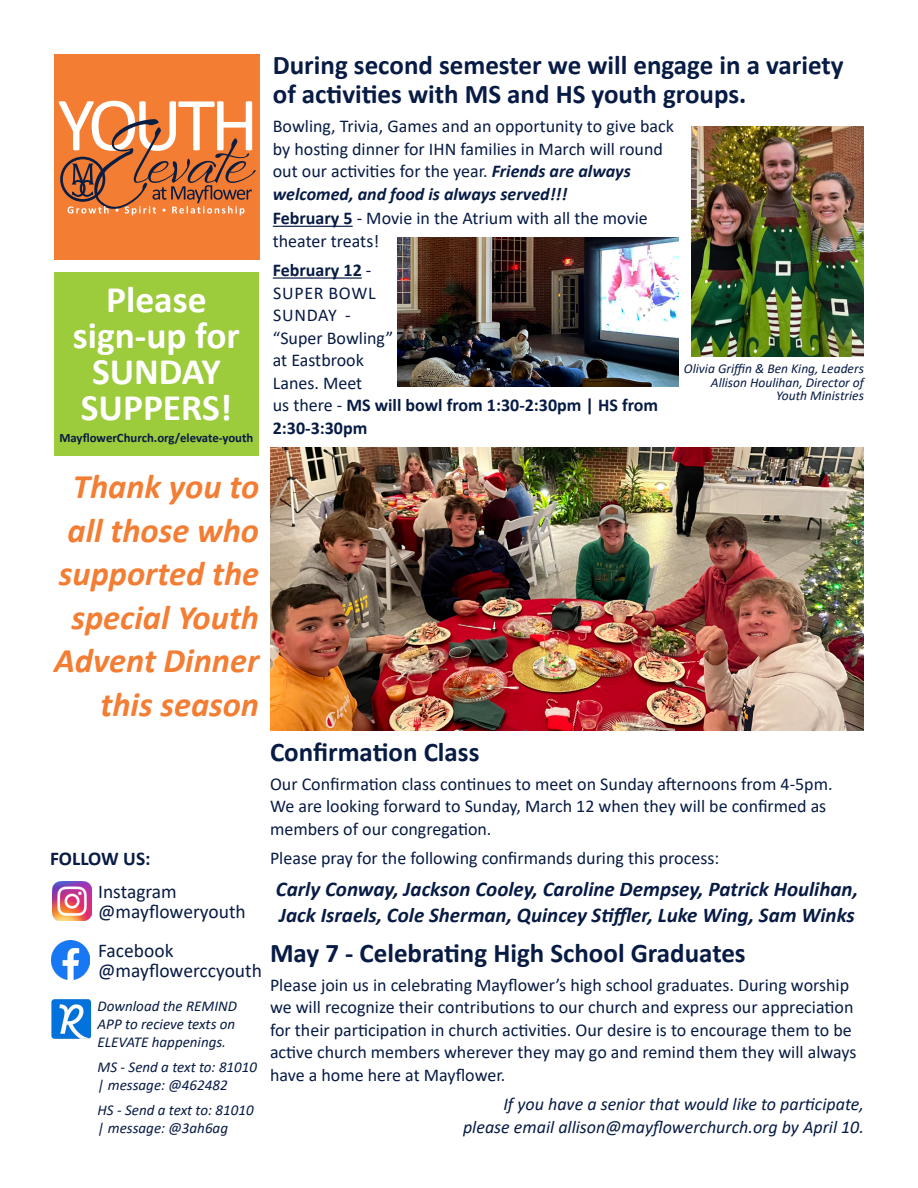
<style>
.page{position:relative;width:918px;height:1188px;background:#fff}
.page>*{position:absolute;margin:0;border:0;box-sizing:border-box;transform-origin:0 0}
.SO-Text1{font:700 37.5px/36px "Calibri";color:#fff;text-align:center}
.SO-Foot_Caption{font:italic 700 34.5px/43.5px "Calibri";color:#f37d33;text-align:right}
.SO-BoldSub_18{font:700 27px/28.5px "Calibri";color:#071b44}
.SO-Text1-2{font:italic 700 21px/25.5px "Calibri";color:#071b44}
.SO-Bold_Sub_13B{font:19.5px/19.5px "Calibri";color:#071b44}
.SO-Bold_Sub_13B-2{font:700 19.5px "Calibri";letter-spacing:-.005em;color:#071b44}
.SO-Text1-3{font:18px/22.5px "Calibri";color:#071b44}
.SO-Text1-4{font:italic 18px/22.5px "Calibri";color:#071b44;text-align:right}
.SO-Foot_Caption-2{font:italic 15px/18px "Calibri";color:#071b44}
.SO-Foot_Caption-3{font:italic 13.5px/13.5px "Calibri";color:#071b44;text-align:right}
.SO-Foot_Caption-4{font:700 12.75px "Calibri";color:#071b44}
.s1{font-weight:700;font-style:italic}
.s2{font-weight:700}
</style>
<div class="page">
<div style="left:55px;top:272px;width:204px;height:184px;background:#9ccb3b"></div>
<div style="left:54px;top:54px;width:205px;height:205px;background:#f47d34"></div>
<svg style="left:59px;top:101px;width:197px;height:114px"></svg>
<img style="left:53px;top:882px;width:39px;height:39px">
<img style="left:51px;top:940px;width:39px;height:39px">
<img style="left:51px;top:999px;width:41px;height:40px">
<hr style="left:273px;top:226px;width:80px;height:1px;background:#071b44">
<hr style="left:273px;top:277px;width:89px;height:2px;background:#071b44">
<img style="left:398px;top:237px;width:280px;height:150px">
<img style="left:691px;top:126px;width:173px;height:230px">
<img style="left:270px;top:447px;width:594px;height:283px">
<p class="SO-Text1" style="left:73px;top:281px;width:169px">Please sign-up for<br>SUNDAY<br>SUPPERS!</p>
<p class="SO-Foot_Caption-4" style="left:59px;top:429px;width:196px">MayflowerChurch.org/elevate-youth</p>
<p class="SO-BoldSub_18" style="left:273px;top:51px;width:572px">During second semester we will engage in a variety of activities with MS and HS youth groups.</p>
<p class="SO-Text1-3" style="left:273px;top:114px;width:403px">Bowling, Trivia, Games and an opportunity to give back by hosting dinner for IHN families in March will round out our activities for the year. <span class="s1">Friends are always welcomed, and food is always served!!!</span></p>
<p class="SO-Text1-3" style="left:273px;top:207px;width:377px"><span class="s2">February 5</span> - Movie in the Atrium with all the movie theater treats!</p>
<p class="SO-Text1-3" style="left:273px;top:258px;width:387px"><span class="s2">February 12</span> -<br>SUPER BOWL<br>SUNDAY -<br>“Super Bowling”<br>at Eastbrook<br>Lanes. Meet<br>us there - <span class="s2">MS will bowl from 1:30-2:30pm | HS from<br>2:30-3:30pm</span></p>
<p class="SO-Foot_Caption-3" style="left:684px;top:361px;width:182px">Olivia Griffin &amp; Ben King, Leaders<br>Allison Houlihan, Director of<br>Youth Ministries</p>
<p class="SO-Foot_Caption" style="left:54px;top:464px;width:207px">Thank you to all those who supported the special Youth<br>Advent Dinner this season</p>
<p class="SO-Bold_Sub_13B-2" style="left:50px;top:845px;width:102px">FOLLOW US:</p>
<p class="SO-Bold_Sub_13B" style="left:98px;top:881px;width:149px">Instagram @mayfloweryouth</p>
<p class="SO-Bold_Sub_13B" style="left:98px;top:941px;width:165px">Facebook @mayflowerccyouth</p>
<p class="SO-Foot_Caption-2" style="left:98px;top:997px;width:141px;text-align:justify">Download the REMIND APP to recieve texts on ELEVATE happenings.</p>
<p class="SO-Foot_Caption-2" style="left:98px;top:1058px;width:161px">MS - Send a text to: 81010 | message: @462482</p>
<p class="SO-Foot_Caption-2" style="left:98px;top:1100px;width:158px">HS - Send a text to: 81010 | message: @3ah6ag</p>
<p class="SO-BoldSub_18" style="left:270px;top:737px;width:211px">Confirmation Class</p>
<p class="SO-Text1-3" style="left:270px;top:772px;width:564px">Our Confirmation class continues to meet on Sunday afternoons from 4-5pm.<br>We are looking forward to Sunday, March 12 when they will be confirmed as members of our congregation.</p>
<p class="SO-Text1-3" style="left:270px;top:846px;width:451px">Please pray for the following confirmands during this process:</p>
<p class="SO-Text1-2" style="left:276px;top:876px;width:584px">Carly Conway, Jackson Cooley, Caroline Dempsey, Patrick Houlihan,<br>Jack Israels, Cole Sherman, Quincey Stiffler, Luke Wing, Sam Winks</p>
<p class="SO-BoldSub_18" style="left:270px;top:938px;width:477px">May 7 - Celebrating High School Graduates</p>
<p class="SO-Text1-3" style="left:270px;top:973px;width:588px">Please join us in celebrating Mayflower’s high school graduates. During worship we will recognize their contributions to our church and express our appreciation for their participation in church activities. Our desire is to encourage them to be active church members wherever they may go and remind them they will always have a home here at Mayflower.</p>
<p class="SO-Text1-4" style="left:463px;top:1092px;width:402px">If you have a senior that would like to participate, please email allison@mayflowerchurch.org by April 10.</p>
</div>
